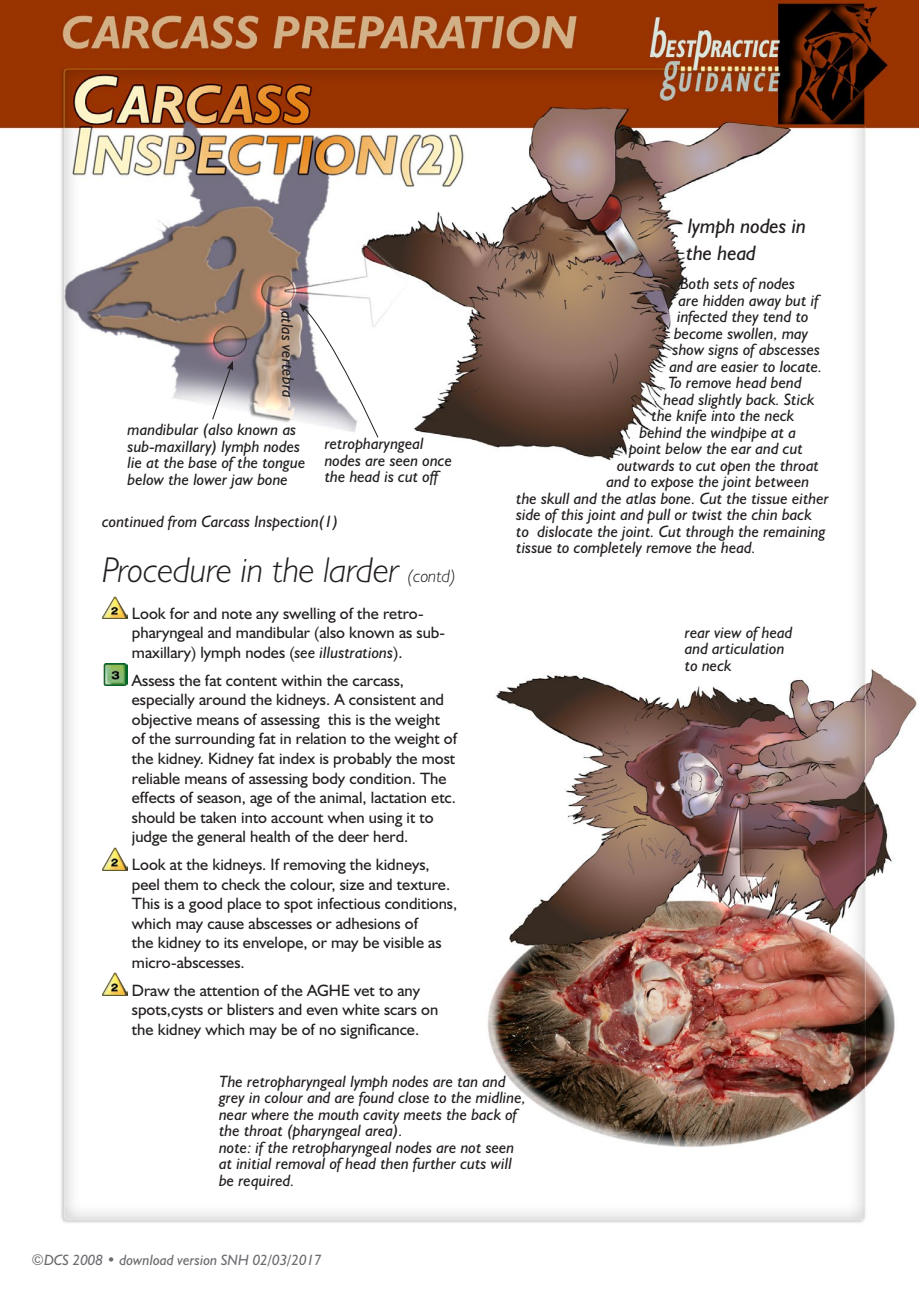
<style>
.page{position:relative;width:919px;height:1289px;background:#fff}
.page>*{position:absolute;margin:0;border:0;box-sizing:border-box;transform-origin:0 0}
.t1{font:italic 300 36px "Humanist 521 BT";letter-spacing:-.005em;color:#231f20}
.t2{font:italic 21px/27px "Humanist 521 BT";letter-spacing:-.005em;color:#231f20}
.t3{font:italic 16.5px/16.5px "Humanist 521 BT";color:#231f20}
.t4{font:16.5px/19.5px "Humanist 521 BT";color:#231f20}
.t5{font:italic 15px "Humanist 521 BT";color:#6c6d70}
.s1{font-size:18px}
.s2{font-style:italic}
</style>
<div class="page">
<img style="left:0;top:0;width:918px;height:1223px">
<svg style="left:299px;top:303px;width:79px;height:135px"></svg>
<svg style="left:212px;top:361px;width:21px;height:59px"></svg>
<img style="left:102px;top:596px;width:26px;height:23px">
<img style="left:102px;top:663px;width:26px;height:23px">
<img style="left:102px;top:847px;width:26px;height:23px">
<img style="left:102px;top:972px;width:26px;height:23px">
<p class="t3" style="left:295px;top:310px;width:88px;rotate:89deg">atlas vertebra</p>
<p class="t3" style="left:128px;top:421px;width:179px">mandibular (also known as sub-maxillary) lymph nodes lie at the base of the tongue below the lower jaw bone</p>
<p class="t3" style="left:325px;top:435px;width:129px">retropharyngeal nodes are seen once the head is cut off</p>
<p class="t3" style="left:102px;top:513px;width:238px">continued from Carcass Inspection(1)</p>
<h1 class="t1" style="left:102px;top:548px;width:355px">Procedure in the larder <span class="s1">(contd)</span></h1>
<p class="t4" style="left:132px;top:603px;width:315px">Look for and note any swelling of the retro&shy;pharyngeal and mandibular (also known as sub&shy;maxillary) lymph nodes (<span class="s2">see illustrations</span>).</p>
<p class="t4" style="left:132px;top:670px;width:327px">Assess the fat content within the carcass, especially around the kidneys. A consistent and objective means of assessing this is the weight of the surrounding fat in relation to the weight of the kidney. Kidney fat index is probably the most reliable means of assessing body condition. The effects of season, age of the animal, lactation etc. should be taken into account when using it to judge the general health of the deer herd.</p>
<p class="t4" style="left:132px;top:854px;width:327px">Look at the kidneys. If removing the kidneys, peel them to check the colour, size and texture.<br>This is a good place to spot infectious conditions, which may cause abscesses or adhesions of<br>the kidney to its envelope, or may be visible as micro-abscesses.</p>
<p class="t4" style="left:132px;top:979px;width:308px">Draw the attention of the AGHE vet to any spots,cysts or blisters and even white scars on the kidney which may be of no significance.</p>
<p class="t2" style="left:686px;top:212px;width:121px">lymph nodes in the head</p>
<p class="t3" style="left:680px;top:275px;width:117px">Both sets of nodes</p>
<p class="t3" style="left:678px;top:291px;width:141px">are hidden away but if</p>
<p class="t3" style="left:677px;top:308px;width:133px">infected they tend to</p>
<p class="t3" style="left:674px;top:324px;width:136px">become swollen, may</p>
<p class="t3" style="left:672px;top:341px;width:149px">show signs of abscesses</p>
<p class="t3" style="left:669px;top:357px;width:154px">and are easier to locate.</p>
<p class="t3" style="left:668px;top:374px;width:135px">To remove head bend</p>
<p class="t3" style="left:663px;top:390px;width:153px">head slightly back. Stick</p>
<p class="t3" style="left:651px;top:407px;width:144px">the knife into the neck</p>
<p class="t3" style="left:639px;top:423px;width:158px">behind the windpipe at a</p>
<p class="t3" style="left:629px;top:440px;width:175px">point below the ear and cut</p>
<p class="t3" style="left:617px;top:456px;width:203px">outwards to cut open the throat</p>
<p class="t3" style="left:606px;top:473px;width:204px">and to expose the joint between</p>
<p class="t3" style="left:516px;top:489px;width:314px">the skull and the atlas bone. Cut the tissue either</p>
<p class="t3" style="left:516px;top:506px;width:297px">side of this joint and pull or twist the chin back</p>
<p class="t3" style="left:516px;top:522px;width:311px">to dislocate the joint. Cut through the remaining</p>
<p class="t3" style="left:516px;top:539px;width:241px">tissue to completely remove the head.</p>
<p class="t3" style="left:685px;top:623px;width:109px">rear view of head and articulation to neck</p>
<p class="t3" style="left:219px;top:1072px;width:308px">The retropharyngeal lymph nodes are tan and grey in colour and are found close to the midline, near where the mouth cavity meets the back of the throat (pharyngeal area).<br>note: if the retropharyngeal nodes are not seen at initial removal of head then further cuts will be required.</p>
<p class="t5" style="left:32px;top:1250px;width:292px">©DCS 2008 • download version SNH 02/03/2017</p>
</div>
